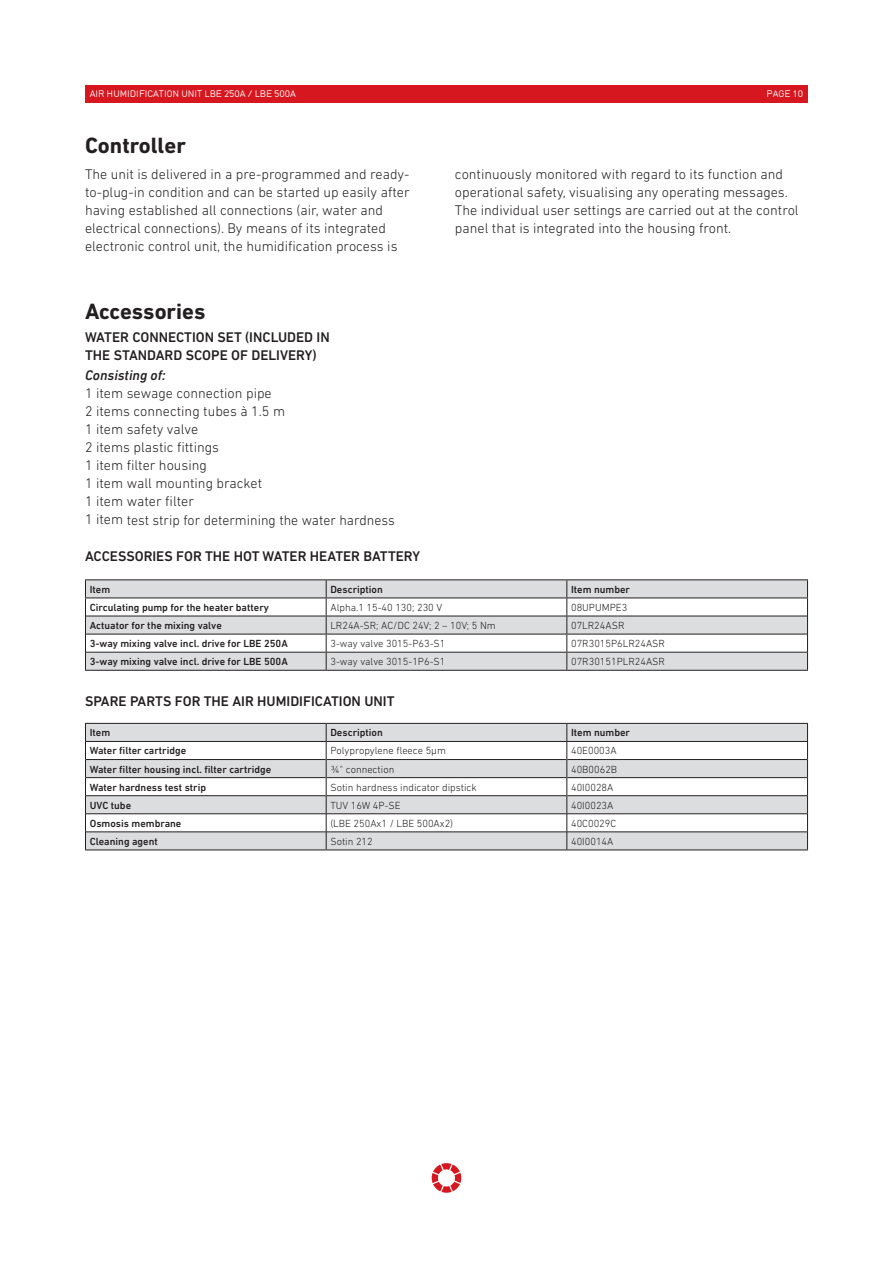
<style>
.page{position:relative;width:893px;height:1263px;background:#fff}
.page>*{position:absolute;margin:0;border:0;box-sizing:border-box;transform-origin:0 0}
.t1{font:700 22.5px "DIN Next LT Pro";color:#231f20}
.t2{font:300 14.25px/18px "DIN Next LT Pro";color:#231f20}
.t3{font:500 14.25px/18px "DIN Next LT Pro";color:#231f20}
.t4{font:italic 500 14.25px "DIN Next LT Pro";color:#231f20}
.t5{font:500 10.5px "DIN Next LT Pro";color:#231f20}
.t6{font:300 10.5px "DIN Next LT Pro";color:#231f20}
.t7{font:9px "DIN17 SB";color:#fff}
</style>
<div class="page">
<div style="left:85px;top:85px;width:723px;height:17px;background:#d7171f"></div>
<svg style="left:432px;top:1163px;width:29px;height:30px"></svg>
<hr style="left:85px;top:579px;width:241px;height:1px;background:#231f20">
<hr style="left:326px;top:579px;width:241px;height:1px;background:#231f20">
<hr style="left:567px;top:579px;width:241px;height:1px;background:#231f20">
<svg style="left:85px;top:580px;width:723px;height:90px"></svg>
<hr style="left:85px;top:597px;width:241px;height:1px;background:#231f20">
<hr style="left:326px;top:597px;width:241px;height:1px;background:#231f20">
<hr style="left:567px;top:597px;width:241px;height:1px;background:#231f20">
<hr style="left:85px;top:670px;width:241px;height:1px;background:#231f20">
<hr style="left:326px;top:670px;width:241px;height:1px;background:#231f20">
<hr style="left:567px;top:670px;width:241px;height:1px;background:#231f20">
<div style="left:86px;top:724px;width:721px;height:125px;background:#dcdddf"></div>
<svg style="left:86px;top:742px;width:721px;height:90px"></svg>
<hr style="left:86px;top:759px;width:240px;height:1px;background:#231f20">
<hr style="left:327px;top:759px;width:239px;height:1px;background:#231f20">
<hr style="left:567px;top:759px;width:240px;height:1px;background:#231f20">
<hr style="left:86px;top:777px;width:240px;height:1px;background:#231f20">
<hr style="left:327px;top:777px;width:239px;height:1px;background:#231f20">
<hr style="left:567px;top:777px;width:240px;height:1px;background:#231f20">
<hr style="left:86px;top:795px;width:240px;height:1px;background:#231f20">
<hr style="left:327px;top:795px;width:239px;height:1px;background:#231f20">
<hr style="left:567px;top:795px;width:240px;height:1px;background:#231f20">
<hr style="left:85px;top:723px;width:241px;height:1px;background:#231f20">
<svg style="left:85px;top:724px;width:1px;height:125px"></svg>
<hr style="left:326px;top:723px;width:241px;height:1px;background:#231f20">
<svg style="left:326px;top:724px;width:1px;height:125px"></svg>
<hr style="left:567px;top:723px;width:241px;height:1px;background:#231f20">
<svg style="left:566px;top:724px;width:1px;height:125px"></svg>
<svg style="left:807px;top:724px;width:1px;height:125px"></svg>
<hr style="left:85px;top:741px;width:241px;height:1px;background:#231f20">
<hr style="left:326px;top:741px;width:241px;height:1px;background:#231f20">
<hr style="left:567px;top:741px;width:241px;height:1px;background:#231f20">
<hr style="left:85px;top:849px;width:241px;height:1px;background:#231f20">
<hr style="left:326px;top:849px;width:241px;height:1px;background:#231f20">
<hr style="left:567px;top:849px;width:241px;height:1px;background:#231f20">
<hr style="left:86px;top:813px;width:240px;height:1px;background:#231f20">
<hr style="left:326px;top:813px;width:241px;height:1px;background:#231f20">
<hr style="left:567px;top:813px;width:240px;height:1px;background:#231f20">
<hr style="left:86px;top:832px;width:240px;height:1px;background:#231f20">
<hr style="left:326px;top:832px;width:241px;height:1px;background:#231f20">
<hr style="left:567px;top:832px;width:240px;height:1px;background:#231f20">
<p class="t7" style="left:90px;top:88px;width:208px">AIR HUMIDIFICATION UNIT LBE 250A / LBE 500A</p>
<p class="t7" style="left:767px;top:88px;width:38px">PAGE 10</p>
<h1 class="t1" style="left:85px;top:132px;width:102px">Controller</h1>
<p class="t2" style="left:85px;top:165px;width:326px">The unit is delivered in a pre-programmed and ready&shy;to-plug-in condition and can be started up easily after having established all connections (air, water and electrical connections). By means of its integrated electronic control unit, the humidification process is</p>
<p class="t2" style="left:455px;top:165px;width:345px">continuously monitored with regard to its function and operational safety, visualising any operating messages.<br>The individual user settings are carried out at the control panel that is integrated into the housing front.</p>
<h1 class="t1" style="left:85px;top:298px;width:122px">Accessories</h1>
<p class="t3" style="left:85px;top:328px;width:246px">WATER CONNECTION SET (INCLUDED IN<br>THE STANDARD SCOPE OF DELIVERY)</p>
<p class="t4" style="left:85px;top:367px;width:82px">Consisting of:</p>
<p class="t2" style="left:85px;top:384px;width:311px">1 item sewage connection pipe<br>2 items connecting tubes à 1.5 m<br>1 item safety valve<br>2 items plastic fittings<br>1 item filter housing<br>1 item wall mounting bracket<br>1 item water filter<br>1 item test strip for determining the water hardness</p>
<p class="t3" style="left:85px;top:547px;width:337px">ACCESSORIES FOR THE HOT WATER HEATER BATTERY</p>
<p class="t5" style="left:90px;top:583px;width:22px">Item</p>
<p class="t5" style="left:330px;top:583px;width:54px">Description</p>
<p class="t5" style="left:571px;top:583px;width:60px">Item number</p>
<p class="t5" style="left:90px;top:601px;width:181px">Circulating pump for the heater battery</p>
<p class="t6" style="left:330px;top:601px;width:113px">Alpha.1 15-40 130; 230 V</p>
<p class="t6" style="left:571px;top:601px;width:58px">08UPUMPE3</p>
<p class="t5" style="left:90px;top:619px;width:134px">Actuator for the mixing valve</p>
<p class="t6" style="left:330px;top:619px;width:167px">LR24A-SR; AC/DC 24V; 2 – 10V; 5 Nm</p>
<p class="t6" style="left:571px;top:619px;width:55px">07LR24ASR</p>
<p class="t5" style="left:90px;top:637px;width:200px">3-way mixing valve incl. drive for LBE 250A</p>
<p class="t6" style="left:330px;top:637px;width:116px">3-way valve 3015-P63-S1</p>
<p class="t6" style="left:571px;top:637px;width:95px">07R3015P6LR24ASR</p>
<p class="t5" style="left:90px;top:655px;width:200px">3-way mixing valve incl. drive for LBE 500A</p>
<p class="t6" style="left:330px;top:655px;width:116px">3-way valve 3015-1P6-S1</p>
<p class="t6" style="left:571px;top:655px;width:95px">07R30151PLR24ASR</p>
<p class="t3" style="left:85px;top:692px;width:311px">SPARE PARTS FOR THE AIR HUMIDIFICATION UNIT</p>
<p class="t5" style="left:90px;top:727px;width:22px">Item</p>
<p class="t5" style="left:330px;top:727px;width:54px">Description</p>
<p class="t5" style="left:571px;top:727px;width:60px">Item number</p>
<p class="t5" style="left:90px;top:745px;width:98px">Water filter cartridge</p>
<p class="t6" style="left:330px;top:745px;width:117px">Polypropylene fleece 5µm</p>
<p class="t6" style="left:571px;top:745px;width:47px">40E0003A</p>
<p class="t5" style="left:90px;top:763px;width:183px">Water filter housing incl. filter cartridge</p>
<p class="t6" style="left:330px;top:763px;width:65px">¾" connection</p>
<p class="t6" style="left:571px;top:763px;width:48px">40B0062B</p>
<p class="t5" style="left:90px;top:781px;width:118px">Water hardness test strip</p>
<p class="t6" style="left:330px;top:781px;width:148px">Sotin hardness indicator dipstick</p>
<p class="t6" style="left:571px;top:781px;width:44px">40I0028A</p>
<p class="t5" style="left:90px;top:799px;width:43px">UVC tube</p>
<p class="t6" style="left:330px;top:799px;width:72px">TUV 16W 4P-SE</p>
<p class="t6" style="left:571px;top:799px;width:44px">40I0023A</p>
<p class="t5" style="left:90px;top:817px;width:93px">Osmosis membrane</p>
<p class="t6" style="left:330px;top:817px;width:124px">(LBE 250Ax1 / LBE 500Ax2)</p>
<p class="t6" style="left:571px;top:817px;width:47px">40C0029C</p>
<p class="t5" style="left:90px;top:835px;width:70px">Cleaning agent</p>
<p class="t6" style="left:330px;top:835px;width:44px">Sotin 212</p>
<p class="t6" style="left:571px;top:835px;width:44px">40I0014A</p>
</div>
